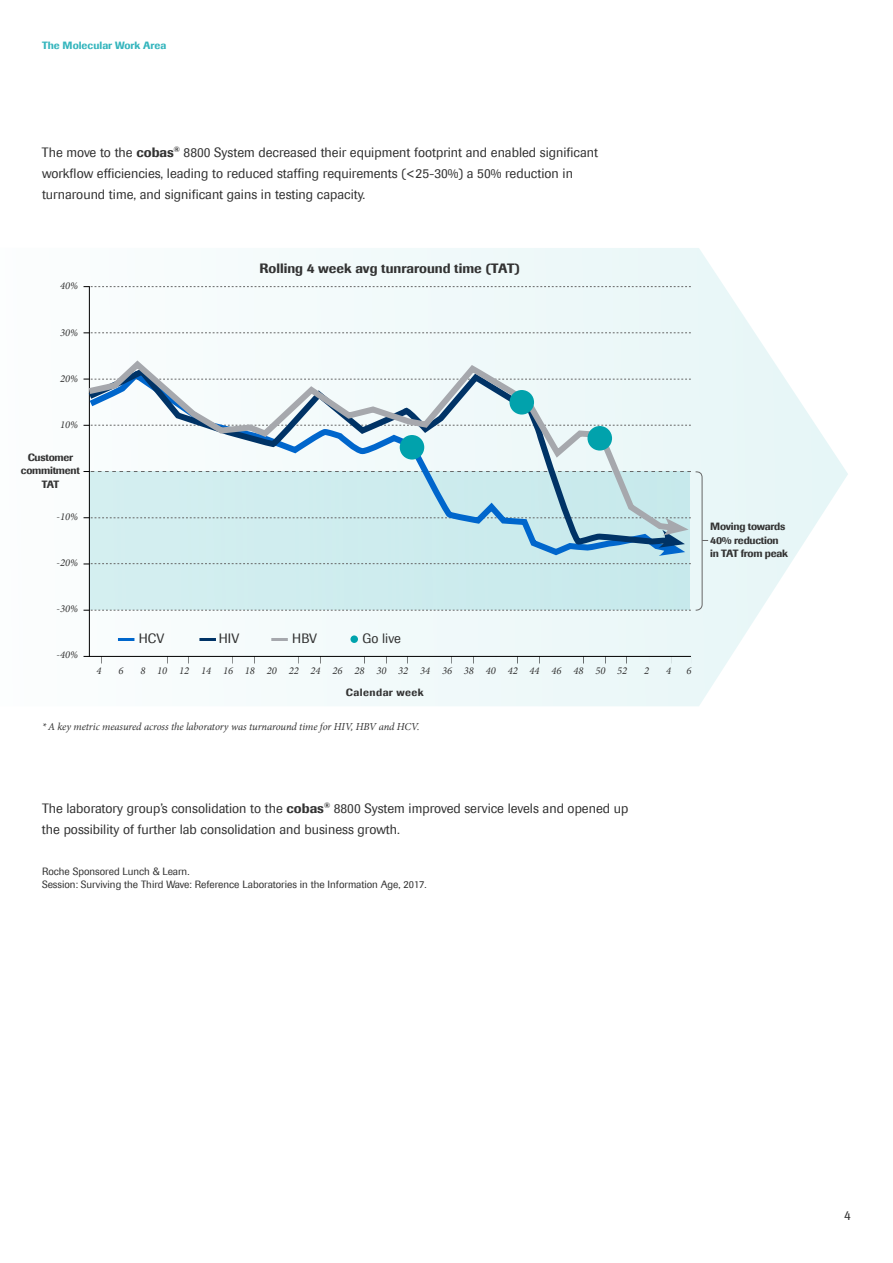
<style>
.page{position:relative;width:893px;height:1263px;background:#fff}
.page>*{position:absolute;margin:0;border:0;box-sizing:border-box;transform-origin:0 0}
.t1{font:13.5px/21px "Imago";color:#333}
.t2{font:500 13.5px "Imago";color:#333}
.t3{font:italic 10.5px "Minion";letter-spacing:-.005em;color:#333}
.t4{font:10.5px/13.5px "Imago";color:#333}
.t5{font:500 10.5px/13.5px "Imago";letter-spacing:-.025em;color:#333}
.t6{font:500 10.5px "Imago";color:#34b5bd}
.t7{font:500 10.5px "Imago";letter-spacing:.04em;color:#333}
.s1{font-weight:500}
</style>
<div class="page">
<svg style="left:83px;top:248px;width:765px;height:458px;fill:#f2fafa"></svg>
<hr style="left:89px;top:286px;width:1px;height:371px;background:#000">
<svg style="left:84px;top:286px;width:607px;height:1px"></svg>
<svg style="left:84px;top:332px;width:607px;height:1px"></svg>
<hr style="left:84px;top:656px;width:607px;height:1px;background:#000">
<svg style="left:121px;top:656px;width:2px;height:7px"></svg>
<svg style="left:143px;top:656px;width:2px;height:7px"></svg>
<svg style="left:209px;top:656px;width:2px;height:7px"></svg>
<svg style="left:275px;top:656px;width:2px;height:7px"></svg>
<svg style="left:340px;top:656px;width:2px;height:7px"></svg>
<svg style="left:428px;top:656px;width:2px;height:7px"></svg>
<svg style="left:494px;top:656px;width:2px;height:7px"></svg>
<svg style="left:516px;top:656px;width:2px;height:7px"></svg>
<svg style="left:559px;top:656px;width:2px;height:7px"></svg>
<svg style="left:582px;top:656px;width:2px;height:7px"></svg>
<svg style="left:647px;top:656px;width:2px;height:7px"></svg>
<svg style="left:689px;top:656px;width:2px;height:7px"></svg>
<hr style="left:118px;top:638px;width:16px;height:3px;background:#06c">
<hr style="left:199px;top:638px;width:17px;height:3px;background:#036">
<hr style="left:271px;top:638px;width:17px;height:3px;background:#a6a8ad">
<svg style="left:83px;top:352px;width:598px;height:182px"></svg>
<div style="left:587px;top:426px;width:25px;height:25px;background:#01a2ac;border-radius:50%"></div>
<div style="left:509px;top:390px;width:25px;height:25px;background:#01a2ac;border-radius:50%"></div>
<div style="left:350px;top:635px;width:8px;height:8px;background:#00a3ad;border-radius:50%"></div>
<svg style="left:84px;top:471px;width:624px;height:140px;background:#c6e4e9"></svg>
<p class="t6" style="left:42px;top:39px;width:126px">The Molecular Work Area</p>
<p class="t1" style="left:42px;top:141px;width:558px">The move to the <span class="s1">cobas</span><sup>®</sup> 8800 System decreased their equipment footprint and enabled significant workflow efficiencies, leading to reduced staffing requirements (&lt;25-30%) a 50% reduction in turnaround time, and significant gains in testing capacity.</p>
<p class="t3" style="left:60px;top:279px;width:19px">40%</p>
<p class="t3" style="left:60px;top:325px;width:19px">30%</p>
<p class="t3" style="left:60px;top:371px;width:19px">20%</p>
<p class="t3" style="left:60px;top:417px;width:19px">10%</p>
<p class="t5" style="left:21px;top:450px;width:61px;text-align:center">Customer commitment<br>TAT</p>
<p class="t3" style="left:57px;top:509px;width:23px">-10%</p>
<p class="t3" style="left:57px;top:556px;width:23px">-20%</p>
<p class="t3" style="left:57px;top:602px;width:23px">-30%</p>
<p class="t3" style="left:57px;top:648px;width:23px">-40%</p>
<p class="t2" style="left:260px;top:260px;width:262px">Rolling 4 week avg tunraround time (TAT)</p>
<p class="t1" style="left:139px;top:628px;width:27px">HCV</p>
<p class="t1" style="left:219px;top:628px;width:22px">HIV</p>
<p class="t1" style="left:292px;top:628px;width:26px">HBV</p>
<p class="t1" style="left:362px;top:628px;width:40px">Go live</p>
<p class="t3" style="left:97px;top:663px;width:7px">4</p>
<p class="t3" style="left:119px;top:663px;width:7px">6</p>
<p class="t3" style="left:140px;top:663px;width:488px">8 10 12 14 16 18 20 22 24 26 28 30 32 34 36 38 40 42 44 46 48 50 52</p>
<p class="t3" style="left:644px;top:663px;width:7px">2</p>
<p class="t3" style="left:666px;top:663px;width:7px">4</p>
<p class="t3" style="left:686px;top:663px;width:7px">6</p>
<p class="t7" style="left:346px;top:686px;width:79px">Calendar week</p>
<p class="t3" style="left:42px;top:719px;width:379px">* A key metric measured across the laboratory was turnaround time for HIV, HBV and HCV.</p>
<p class="t5" style="left:710px;top:520px;width:79px">Moving towards<br>40% reduction in TAT from peak</p>
<p class="t1" style="left:42px;top:797px;width:588px">The laboratory group’s consolidation to the <span class="s1">cobas</span><sup>®</sup> 8800 System improved service levels and opened up the possibility of further lab consolidation and business growth.</p>
<p class="t4" style="left:42px;top:864px;width:386px">Roche Sponsored Lunch &amp; Learn.<br>Session: Surviving the Third Wave: Reference Laboratories in the Information Age, 2017.</p>
<p class="t1" style="left:844px;top:1205px;width:8px">4</p>
</div>
